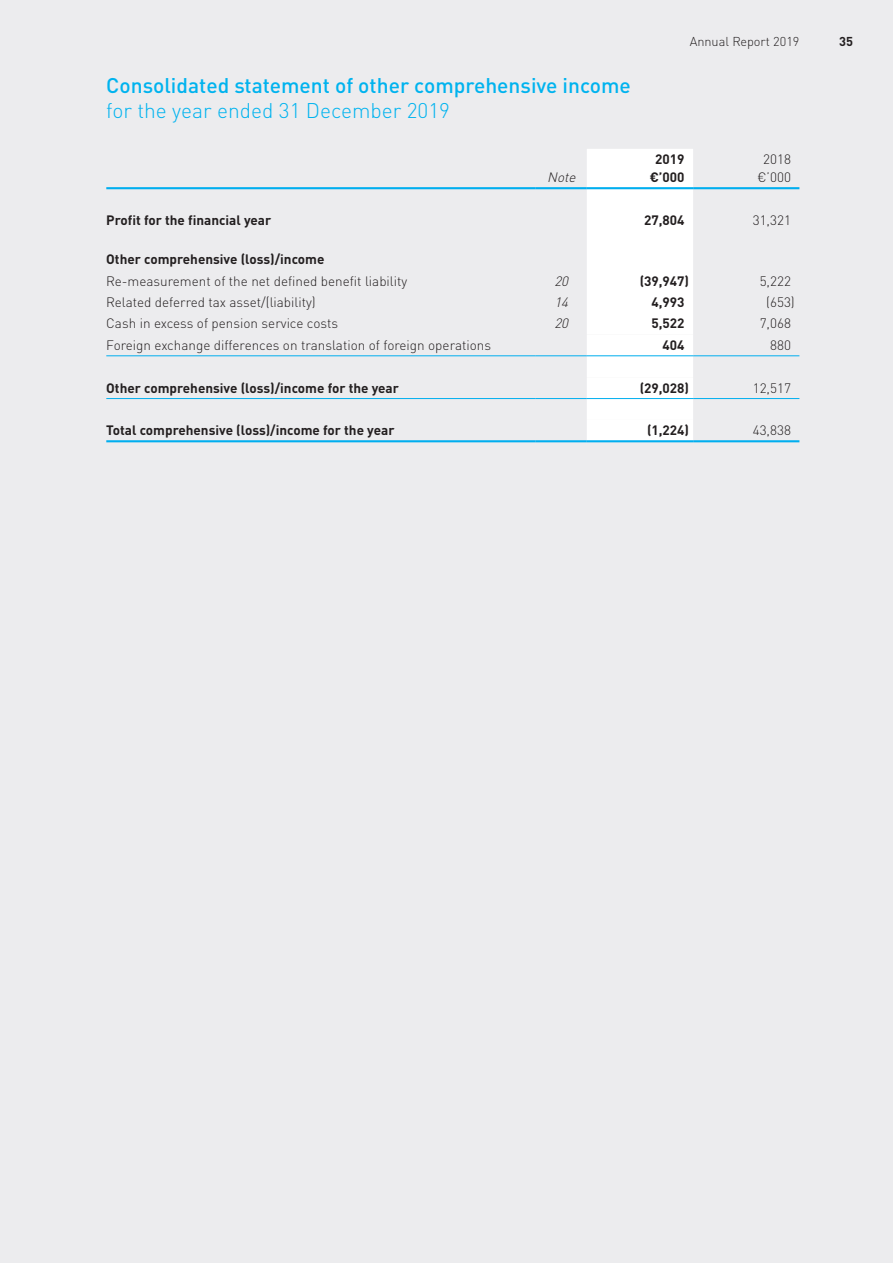
<style>
.page{position:relative;width:893px;height:1263px;background:#ececee}
.page>*{position:absolute;margin:0;border:0;box-sizing:border-box;transform-origin:0 0}
.t1{font:500 21px "DIN Pro";color:#00b3ef}
.t2{font:300 21px "DIN Pro";color:#00b3ef}
.t3{font:300 13.5px/18px "DIN Pro";color:#231f20;text-align:center}
.t4{font:700 13.5px/18px "DIN Pro";color:#231f20;text-align:center}
.t5{font:italic 300 13.5px "DIN Pro";color:#231f20}
.t6{font:300 12.75px "DIN Pro";color:#231f20}
.t7{font:700 12.75px "DIN Pro";color:#231f20}
</style>
<div class="page">
<div style="left:587px;top:149px;width:106px;height:291px;background:#fff"></div>
<hr style="left:106px;top:355px;width:430px;height:1px;background:#00aeef">
<hr style="left:536px;top:355px;width:51px;height:1px;background:#00aeef">
<hr style="left:587px;top:355px;width:106px;height:1px;background:#00aeef">
<hr style="left:693px;top:355px;width:106px;height:1px;background:#00aeef">
<hr style="left:106px;top:187px;width:430px;height:2px;background:#00aeef">
<hr style="left:536px;top:187px;width:51px;height:2px;background:#00aeef">
<hr style="left:587px;top:187px;width:106px;height:2px;background:#00aeef">
<hr style="left:693px;top:187px;width:106px;height:2px;background:#00aeef">
<hr style="left:106px;top:440px;width:430px;height:2px;background:#00aeef">
<hr style="left:536px;top:440px;width:51px;height:2px;background:#00aeef">
<hr style="left:587px;top:440px;width:106px;height:2px;background:#00aeef">
<hr style="left:693px;top:440px;width:106px;height:2px;background:#00aeef">
<hr style="left:106px;top:398px;width:430px;height:1px;background:#00aeef">
<hr style="left:536px;top:398px;width:51px;height:1px;background:#00aeef">
<hr style="left:587px;top:398px;width:106px;height:1px;background:#00aeef">
<hr style="left:693px;top:398px;width:106px;height:1px;background:#00aeef">
<h1 class="t1" style="left:106px;top:68px;width:526px">Consolidated statement of other comprehensive income</h1>
<h1 class="t2" style="left:106px;top:94px;width:345px">for the year ended 31 December 2019</h1>
<p class="t5" style="left:547px;top:167px;width:34px">Note</p>
<p class="t6" style="left:690px;top:31px;width:111px">Annual Report 2019</p>
<p class="t7" style="left:839px;top:31px;width:15px">35</p>
<p class="t4" style="left:650px;top:149px;width:36px">2019 €’000</p>
<p class="t3" style="left:757px;top:149px;width:35px">2018 €’000</p>
<p class="t4" style="left:106px;top:209px;width:167px">Profit for the financial year</p>
<p class="t4" style="left:644px;top:209px;width:42px">27,804</p>
<p class="t3" style="left:753px;top:210px;width:40px">31,321</p>
<p class="t4" style="left:106px;top:249px;width:220px">Other comprehensive (loss)/income</p>
<p class="t3" style="left:106px;top:271px;width:302px">Re-measurement of the net defined benefit liability</p>
<p class="t5" style="left:554px;top:270px;width:19px">20</p>
<p class="t4" style="left:640px;top:270px;width:51px">(39,947)</p>
<p class="t3" style="left:760px;top:271px;width:33px">5,222</p>
<p class="t3" style="left:106px;top:292px;width:211px">Related deferred tax asset/(liability)</p>
<p class="t5" style="left:554px;top:292px;width:19px">14</p>
<p class="t4" style="left:651px;top:292px;width:35px">4,993</p>
<p class="t3" style="left:766px;top:292px;width:30px">(653)</p>
<p class="t3" style="left:106px;top:313px;width:233px">Cash in excess of pension service costs</p>
<p class="t5" style="left:554px;top:313px;width:19px">20</p>
<p class="t4" style="left:651px;top:313px;width:35px">5,522</p>
<p class="t3" style="left:760px;top:313px;width:33px">7,068</p>
<p class="t3" style="left:106px;top:335px;width:386px">Foreign exchange differences on translation of foreign operations</p>
<p class="t4" style="left:663px;top:334px;width:23px">404</p>
<p class="t3" style="left:770px;top:335px;width:22px">880</p>
<p class="t4" style="left:106px;top:377px;width:294px">Other comprehensive (loss)/income for the year</p>
<p class="t4" style="left:640px;top:377px;width:51px">(29,028)</p>
<p class="t3" style="left:753px;top:378px;width:40px">12,517</p>
<p class="t4" style="left:106px;top:420px;width:290px">Total comprehensive (loss)/income for the year</p>
<p class="t4" style="left:647px;top:420px;width:44px">(1,224)</p>
<p class="t3" style="left:753px;top:420px;width:40px">43,838</p>
</div>
